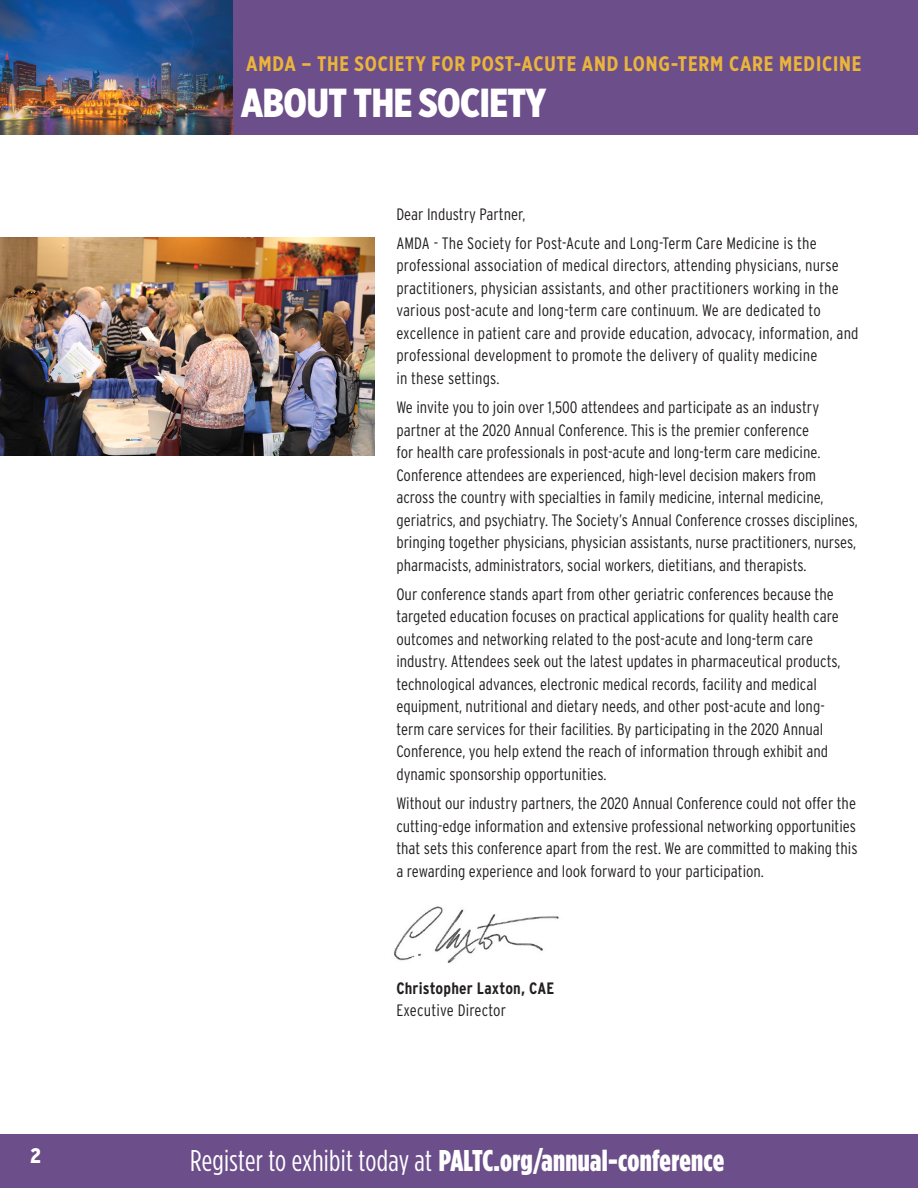
<style>
.page{position:relative;width:918px;height:1188px;background:#fff}
.page>*{position:absolute;margin:0;border:0;box-sizing:border-box;transform-origin:0 0}
._19_Page_Heads{font:900 40.5px "Gotham X Narrow";letter-spacing:-.01em;color:#fff}
.t1{font:900 30px "Gotham Condensed";letter-spacing:.01em;color:#fff}
.t2{font:700 21px "Gotham X Narrow";letter-spacing:.04em;color:#ebb43b}
.t3{font:900 condensed 21px "Interstate";color:#fff}
._14_text{font:300 condensed 16.5px/22.5px "Interstate";color:#231f20}
._14_text-2{font:700 condensed 16.5px/22.5px "Interstate";letter-spacing:.01em;color:#231f20}
.s1{font-weight:300}
.s2{font-weight:400}
</style>
<div class="page">
<div style="left:0;top:0;width:918px;height:135px;background:#6b4e8a"></div>
<img style="left:0;top:0;width:233px;height:135px">
<div style="left:0;top:1134px;width:918px;height:54px;background:#6b4e8a"></div>
<img style="left:394px;top:906px;width:165px;height:57px">
<img style="left:0;top:237px;width:374px;height:219px">
<p class="t3" style="left:30px;top:1144px;width:13px">2</p>
<p class="t2" style="left:246px;top:51px;width:617px">AMDA – THE SOCIETY FOR POST-ACUTE AND LONG-TERM CARE MEDICINE</p>
<p class="_19_Page_Heads" style="left:241px;top:78px;width:307px">ABOUT THE SOCIETY</p>
<p class="_14_text" style="left:396px;top:202px;width:131px">Dear Industry Partner,</p>
<p class="_14_text" style="left:396px;top:232px;width:464px">AMDA - The Society for Post-Acute and Long-Term Care Medicine is the professional association of medical directors, attending physicians, nurse practitioners, physician assistants, and other practitioners working in the various post-acute and long-term care continuum. We are dedicated to excellence in patient care and provide education, advocacy, information, and professional development to promote the delivery of quality medicine<br>in these settings.</p>
<p class="_14_text" style="left:396px;top:396px;width:463px">We invite you to join over 1,500 attendees and participate as an industry partner at the 2020 Annual Conference. This is the premier conference<br>for health care professionals in post-acute and long-term care medicine.<br>Conference attendees are experienced, high-level decision makers from across the country with specialties in family medicine, internal medicine, geriatrics, and psychiatry. The Society’s Annual Conference crosses disciplines, bringing together physicians, physician assistants, nurse practitioners, nurses, pharmacists, administrators, social workers, dietitians, and therapists.</p>
<p class="_14_text" style="left:396px;top:583px;width:446px">Our conference stands apart from other geriatric conferences because the targeted education focuses on practical applications for quality health care outcomes and networking related to the post-acute and long-term care industry. Attendees seek out the latest updates in pharmaceutical products, technological advances, electronic medical records, facility and medical equipment, nutritional and dietary needs, and other post-acute and long&shy;term care services for their facilities. By participating in the 2020 Annual Conference, you help extend the reach of information through exhibit and dynamic sponsorship opportunities.</p>
<p class="_14_text" style="left:396px;top:792px;width:463px;text-align:justify">Without our industry partners, the 2020 Annual Conference could not offer the cutting-edge information and extensive professional networking opportunities that sets this conference apart from the rest. We are committed to making this a rewarding experience and look forward to your participation.</p>
<p class="_14_text-2" style="left:396px;top:976px;width:160px">Christopher Laxton, CAE<br><span class="s1">Executive Director</span></p>
<p class="t1" style="left:190px;top:1142px;width:535px"><span class="s2">Register to exhibit today at</span> PALTC.org/annual-conference</p>
</div>
